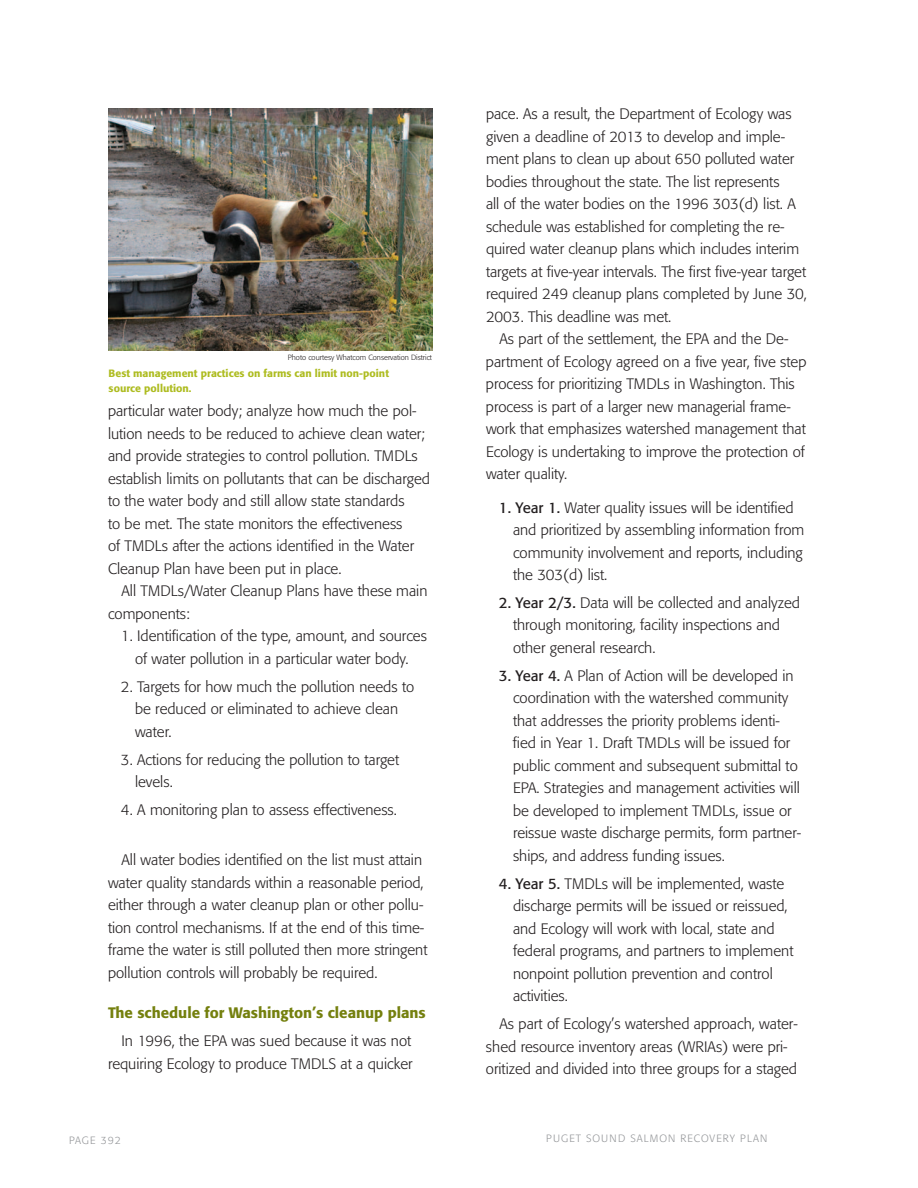
<style>
.page{position:relative;width:918px;height:1188px;background:#fff}
.page>*{position:absolute;margin:0;border:0;box-sizing:border-box;transform-origin:0 0}
.t1{font:300 15px/22.5px "Formata";color:#231f20}
.t2{font:500 15px "Formata";color:#74800e}
.t3{font:500 10.5px/15px "Formata";color:#aebc21}
.t4{font:300 10.5px "Formata";letter-spacing:.1em;color:#939598}
.t5{font:300 7.5px "Formata";color:#231f20}
.s1{font-weight:400}
</style>
<div class="page">
<img style="left:108px;top:108px;width:324px;height:243px">
<p class="t5" style="left:288px;top:353px;width:146px">Photo courtesy Whatcom Conservation District</p>
<p class="t3" style="left:109px;top:365px;width:282px">Best management practices on farms can limit non-point source pollution.</p>
<p class="t1" style="left:108px;top:400px;width:323px">particular water body; analyze how much the pol&shy;lution needs to be reduced to achieve clean water; and provide strategies to control pollution. TMDLs establish limits on pollutants that can be discharged to the water body and still allow state standards<br>to be met. The state monitors the effectiveness<br>of TMDLs after the actions identified in the Water Cleanup Plan have been put in place.</p>
<p class="t1" style="left:108px;top:580px;width:321px;text-indent:14px">All TMDLs/Water Cleanup Plans have these main components:</p>
<p class="t1" style="left:121px;top:625px;width:308px;text-align:center">1. Identification of the type, amount, and sources of water pollution in a particular water body.</p>
<p class="t1" style="left:135px;top:675px;width:281px;text-indent:-14px">2. Targets for how much the pollution needs to be reduced or eliminated to achieve clean water.</p>
<p class="t1" style="left:135px;top:748px;width:266px;text-indent:-14px">3. Actions for reducing the pollution to target levels.</p>
<p class="t1" style="left:121px;top:799px;width:278px">4. A monitoring plan to assess effectiveness.</p>
<p class="t1" style="left:108px;top:849px;width:321px;text-indent:14px">All water bodies identified on the list must attain water quality standards within a reasonable period, either through a water cleanup plan or other pollu&shy;tion control mechanisms. If at the end of this time&shy;frame the water is still polluted then more stringent pollution controls will probably be required.</p>
<p class="t2" style="left:108px;top:1004px;width:319px">The schedule for Washington’s cleanup plans</p>
<p class="t1" style="left:108px;top:1030px;width:306px;text-align:right">In 1996, the EPA was sued because it was not requiring Ecology to produce TMDLS at a quicker</p>
<p class="t1" style="left:486px;top:103px;width:323px">pace. As a result, the Department of Ecology was given a deadline of 2013 to develop and imple&shy;ment plans to clean up about 650 polluted water bodies throughout the state. The list represents<br>all of the water bodies on the 1996 303(d) list. A schedule was established for completing the re&shy;quired water cleanup plans which includes interim targets at five-year intervals. The first five-year target required 249 cleanup plans completed by June 30, 2003. This deadline was met.</p>
<p class="t1" style="left:486px;top:328px;width:322px;text-indent:14px">As part of the settlement, the EPA and the De&shy;partment of Ecology agreed on a five year, five step process for prioritizing TMDLs in Washington. This process is part of a larger new managerial frame&shy;work that emphasizes watershed management that Ecology is undertaking to improve the protection of water quality.</p>
<p class="t1" style="left:513px;top:496px;width:293px;text-indent:-14px"><span class="s1">1. Year 1.</span> Water quality issues will be identified and prioritized by assembling information from community involvement and reports, including the 303(d) list.</p>
<p class="t1" style="left:513px;top:592px;width:288px;text-indent:-14px"><span class="s1">2. Year 2/3.</span> Data will be collected and analyzed through monitoring, facility inspections and other general research.</p>
<p class="t1" style="left:513px;top:664px;width:290px;text-indent:-14px"><span class="s1">3. Year 4.</span> A Plan of Action will be developed in coordination with the watershed community that addresses the priority problems identi&shy;fied in Year 1. Draft TMDLs will be issued for public comment and subsequent submittal to EPA. Strategies and management activities will be developed to implement TMDLs, issue or reissue waste discharge permits, form partner&shy;ships, and address funding issues.</p>
<p class="t1" style="left:513px;top:872px;width:282px;text-indent:-14px"><span class="s1">4. Year 5.</span> TMDLs will be implemented, waste discharge permits will be issued or reissued, and Ecology will work with local, state and federal programs, and partners to implement nonpoint pollution prevention and control activities.</p>
<p class="t1" style="left:486px;top:1013px;width:313px;text-indent:14px">As part of Ecology’s watershed approach, water&shy;shed resource inventory areas (WRIAs) were pri&shy;oritized and divided into three groups for a staged</p>
<p class="t4" style="left:69px;top:1134px;width:53px">PAGE 392</p>
<p class="t4" style="left:546px;top:1132px;width:223px">PUGET SOUND SALMON RECOVERY PLAN</p>
</div>
